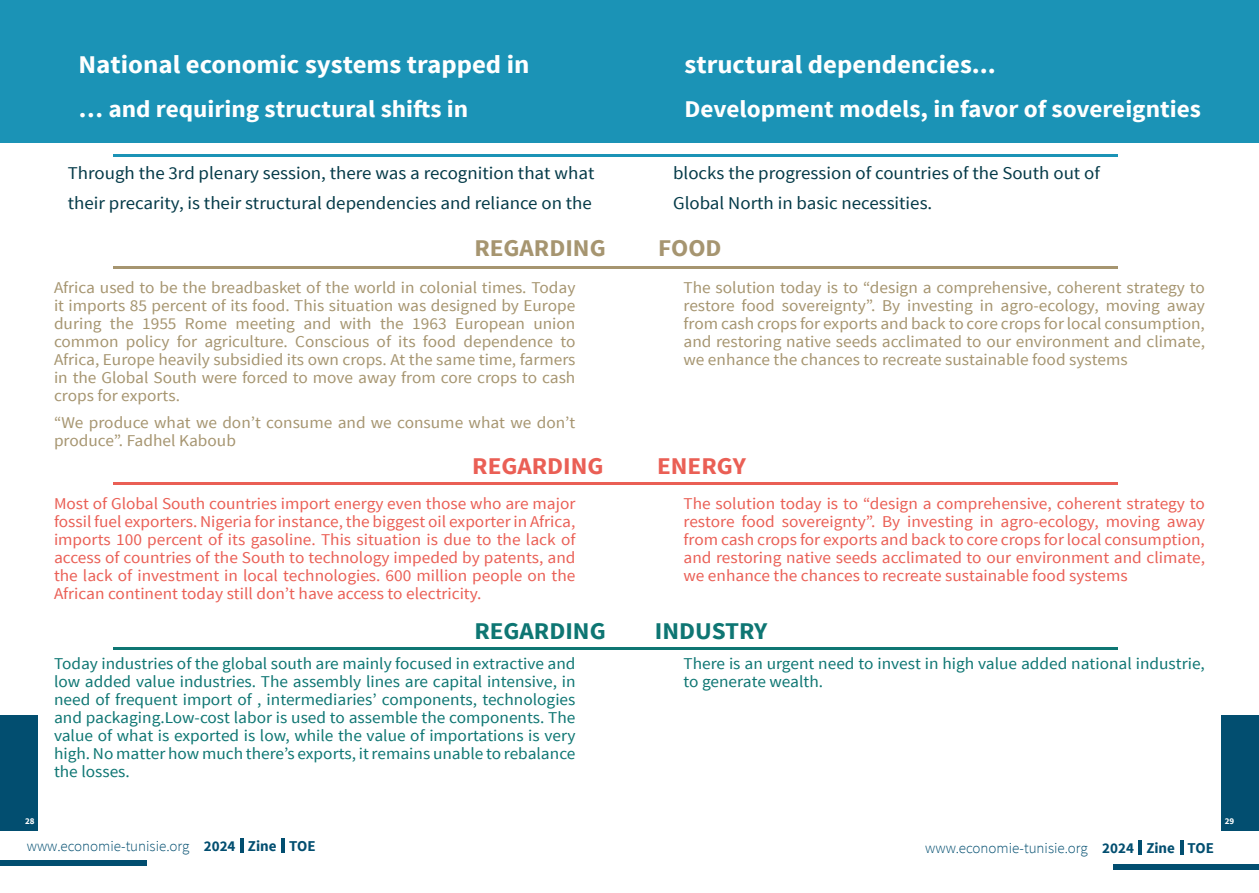
<style>
.page{position:relative;width:1259px;height:893px;background:#fff}
.page>*{position:absolute;margin:0;border:0;box-sizing:border-box;transform-origin:0 0}
.t1{font:700 25.5px "Source Sans Pro";color:#fff;scale:1.05 1}
.t2{font:700 24px "Source Sans Pro";color:#fff;scale:1.05 1}
.t3{font:700 24px "Source Sans Pro";color:#0e7673;scale:1.05 1}
.t4{font:700 24px "Source Sans Pro";color:#ea5f55;scale:1.05 1}
.t5{font:700 24px "Source Sans Pro";color:#a69570;scale:1.05 1}
.t6{font:18px/29.5px "Source Sans Pro";color:#043a48;scale:1.05 1}
.t7{font:16.5px/18px "Source Sans Pro";color:#a69570;text-align:justify;scale:1.05 1}
.t8{font:16.5px/18px "Source Sans Pro";color:#ea5f55;text-align:justify;scale:1.05 1}
.t9{font:16.5px/18px "Source Sans Pro";color:#0e7673;text-align:justify;scale:1.05 1}
.t10{font:300 15px "Source Sans Pro";color:#024e70}
.t11{font:700 9px "Source Sans Pro";color:#fff}
.s1{font-weight:700}
</style>
<div class="page">
<div style="left:1221px;top:715px;width:38px;height:116px;background:#024e70"></div>
<div style="left:1113px;top:865px;width:146px;height:5px;background:#024e70"></div>
<hr style="left:1180px;top:840px;width:3px;height:15px;background:#024e70">
<hr style="left:1138px;top:840px;width:3px;height:15px;background:#024e70">
<div style="left:0;top:715px;width:38px;height:116px;background:#024e70"></div>
<div style="left:0;top:860px;width:147px;height:5px;background:#024e70"></div>
<hr style="left:282px;top:838px;width:3px;height:14px;background:#024e70">
<hr style="left:240px;top:838px;width:3px;height:14px;background:#024e70">
<div style="left:0;top:0;width:629px;height:142px;background:#1b93b6"></div>
<hr style="left:113px;top:154px;width:515px;height:3px;background:#1b93b6">
<hr style="left:113px;top:266px;width:515px;height:3px;background:#a69570">
<hr style="left:113px;top:482px;width:515px;height:3px;background:#ea5f55">
<hr style="left:113px;top:647px;width:515px;height:2px;background:#0e7673">
<hr style="left:602px;top:154px;width:516px;height:3px;background:#1b93b6">
<hr style="left:602px;top:266px;width:516px;height:3px;background:#a69570">
<hr style="left:602px;top:482px;width:516px;height:3px;background:#ea5f55">
<hr style="left:602px;top:647px;width:516px;height:2px;background:#0e7673">
<div style="left:628px;top:0;width:631px;height:142px;background:#1b93b6"></div>
<h1 class="t1" style="left:78px;top:48px;width:431px">National economic systems trapped in</h1>
<h2 class="t2" style="left:78px;top:93px;width:373px">… and requiring structural shifts in</h2>
<p class="t6" style="left:68px;top:159px;width:503px">Through the 3rd plenary session, there was a recognition that what their precarity, is their structural dependencies and reliance on the</p>
<h2 class="t5" style="left:474px;top:233px;width:127px">REGARDING</h2>
<p class="t7" style="left:54px;top:279px;width:498px">Africa used to be the breadbasket of the world in colonial times. Today it imports 85 percent of its food. This situation was designed by Europe during the 1955 Rome meeting and with the 1963 European union common policy for agriculture. Conscious of its food dependence to Africa, Europe heavily subsidied its own crops. At the same time, farmers in the Global South were forced to move away from core crops to cash crops for exports.</p>
<p class="t7" style="left:54px;top:413px;width:498px">“We produce what we don’t consume and we consume what we don’t produce”. Fadhel Kaboub</p>
<h2 class="t4" style="left:472px;top:451px;width:127px">REGARDING</h2>
<p class="t8" style="left:54px;top:495px;width:498px">Most of Global South countries import energy even those who are major fossil fuel exporters. Nigeria for instance, the biggest oil exporter in Africa, imports 100 percent of its gasoline. This situation is due to the lack of access of countries of the South to technology impeded by patents, and the lack of investment in local technologies. 600 million people on the African continent today still don’t have access to electricity.</p>
<h2 class="t3" style="left:474px;top:615px;width:127px">REGARDING</h2>
<p class="t9" style="left:54px;top:655px;width:498px">Today industries of the global south are mainly focused in extractive and low added value industries. The assembly lines are capital intensive, in need of frequent import of , intermediaries’ components, technologies and packaging.Low-cost labor is used to assemble the components. The value of what is exported is low, while the value of importations is very high. No matter how much there’s exports, it remains unable to rebalance the losses.</p>
<h1 class="t1" style="left:684px;top:48px;width:298px">structural dependencies...</h1>
<h2 class="t2" style="left:684px;top:93px;width:493px">Development models, in favor of sovereignties</h2>
<p class="t6" style="left:673px;top:159px;width:408px">blocks the progression of countries of the South out of<br>Global North in basic necessities.</p>
<h2 class="t5" style="left:658px;top:233px;width:62px">FOOD</h2>
<p class="t7" style="left:683px;top:279px;width:498px">The solution today is to “design a comprehensive, coherent strategy to restore food sovereignty”. By investing in agro-ecology, moving away from cash crops for exports and back to core crops for local consumption, and restoring native seeds acclimated to our environment and climate, we enhance the chances to recreate sustainable food systems</p>
<h2 class="t4" style="left:657px;top:451px;width:86px">ENERGY</h2>
<p class="t8" style="left:683px;top:495px;width:498px">The solution today is to “design a comprehensive, coherent strategy to restore food sovereignty”. By investing in agro-ecology, moving away from cash crops for exports and back to core crops for local consumption, and restoring native seeds acclimated to our environment and climate, we enhance the chances to recreate sustainable food systems</p>
<h2 class="t3" style="left:655px;top:615px;width:109px">INDUSTRY</h2>
<p class="t9" style="left:683px;top:655px;width:498px">There is an urgent need to invest in high value added national industrie, to generate wealth.</p>
<p class="t11" style="left:25px;top:815px;width:11px">28</p>
<p class="t11" style="left:1224px;top:816px;width:11px">29</p>
<p class="t10" style="left:27px;top:837px;width:290px">www.economie-tunisie.org <span class="s1">2024 Zine TOE</span></p>
<p class="t10" style="left:925px;top:839px;width:290px">www.economie-tunisie.org <span class="s1">2024 Zine TOE</span></p>
</div>
